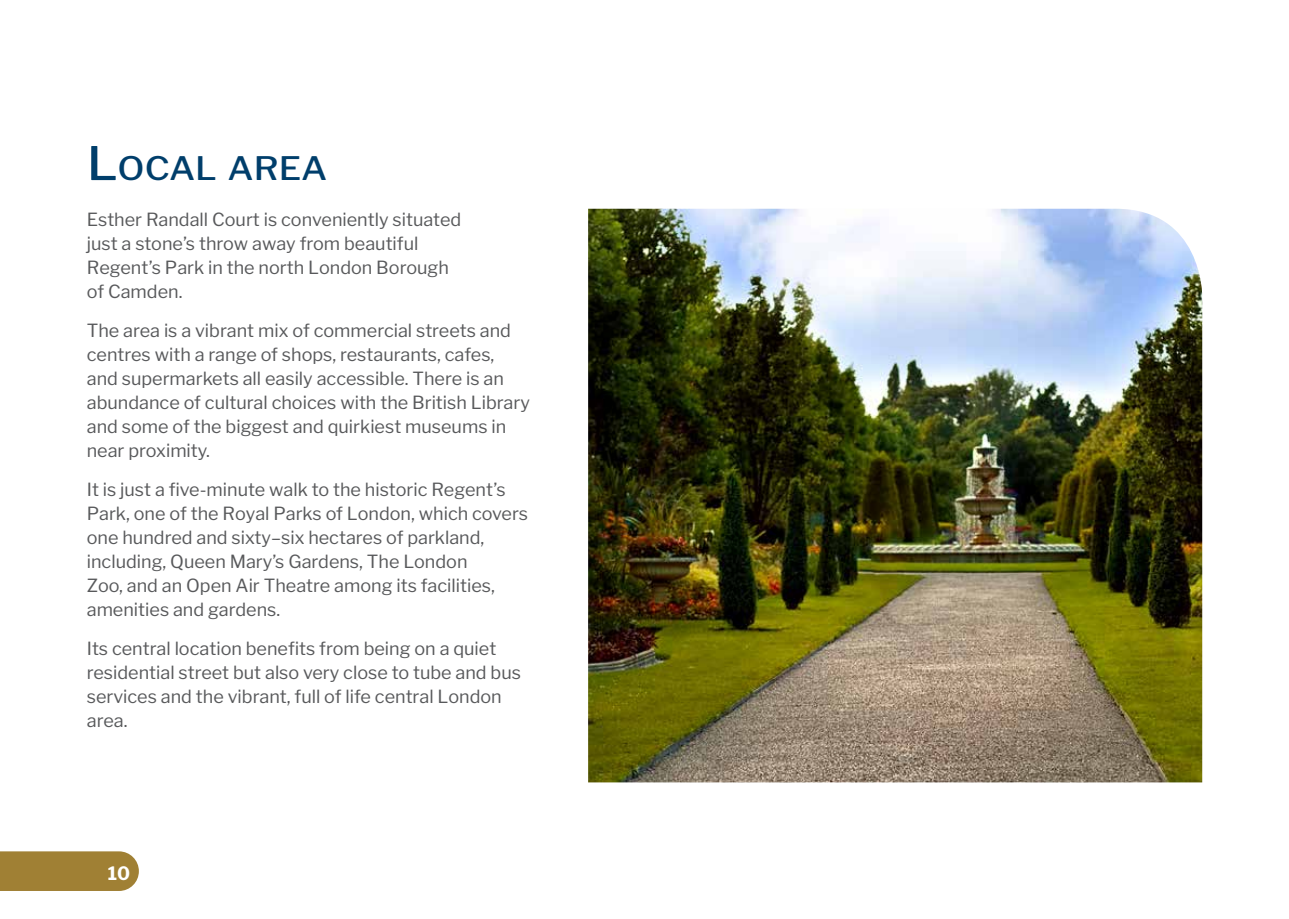
<style>
.page{position:relative;width:1289px;height:919px;background:#fff}
.page>*{position:absolute;margin:0;border:0;box-sizing:border-box;transform-origin:0 0}
.t1{font:500 32.1px "Libre Franklin";color:#003e6b;scale:1.1 1}
.t2{font:700 18.3px "Libre Franklin";color:#fff}
.t3{font:18px/24px "Libre Franklin";color:#58595b}
.s1{font-size:45.9px}
</style>
<div class="page">
<div style="left:0;top:851px;width:139px;height:39px;background:#a08034"></div>
<img style="left:588px;top:209px;width:614px;height:573px">
<h1 class="t1" style="left:87px;top:149px;width:217px"><span class="s1">L</span>OCAL AREA</h1>
<p class="t3" style="left:87px;top:207px;width:376px">Esther Randall Court is conveniently situated just a stone’s throw away from beautiful Regent’s Park in the north London Borough of Camden.</p>
<p class="t3" style="left:87px;top:318px;width:444px">The area is a vibrant mix of commercial streets and centres with a range of shops, restaurants, cafes, and supermarkets all easily accessible. There is an abundance of cultural choices with the British Library and some of the biggest and quirkiest museums in near proximity.</p>
<p class="t3" style="left:87px;top:477px;width:443px">It is just a five-minute walk to the historic Regent’s Park, one of the Royal Parks of London, which covers one hundred and sixty–six hectares of parkland, including, Queen Mary’s Gardens, The London<br>Zoo, and an Open Air Theatre among its facilities, amenities and gardens.</p>
<p class="t3" style="left:87px;top:636px;width:436px">Its central location benefits from being on a quiet residential street but also very close to tube and bus services and the vibrant, full of life central London area.</p>
<p class="t2" style="left:108px;top:862px;width:24px">10</p>
</div>
